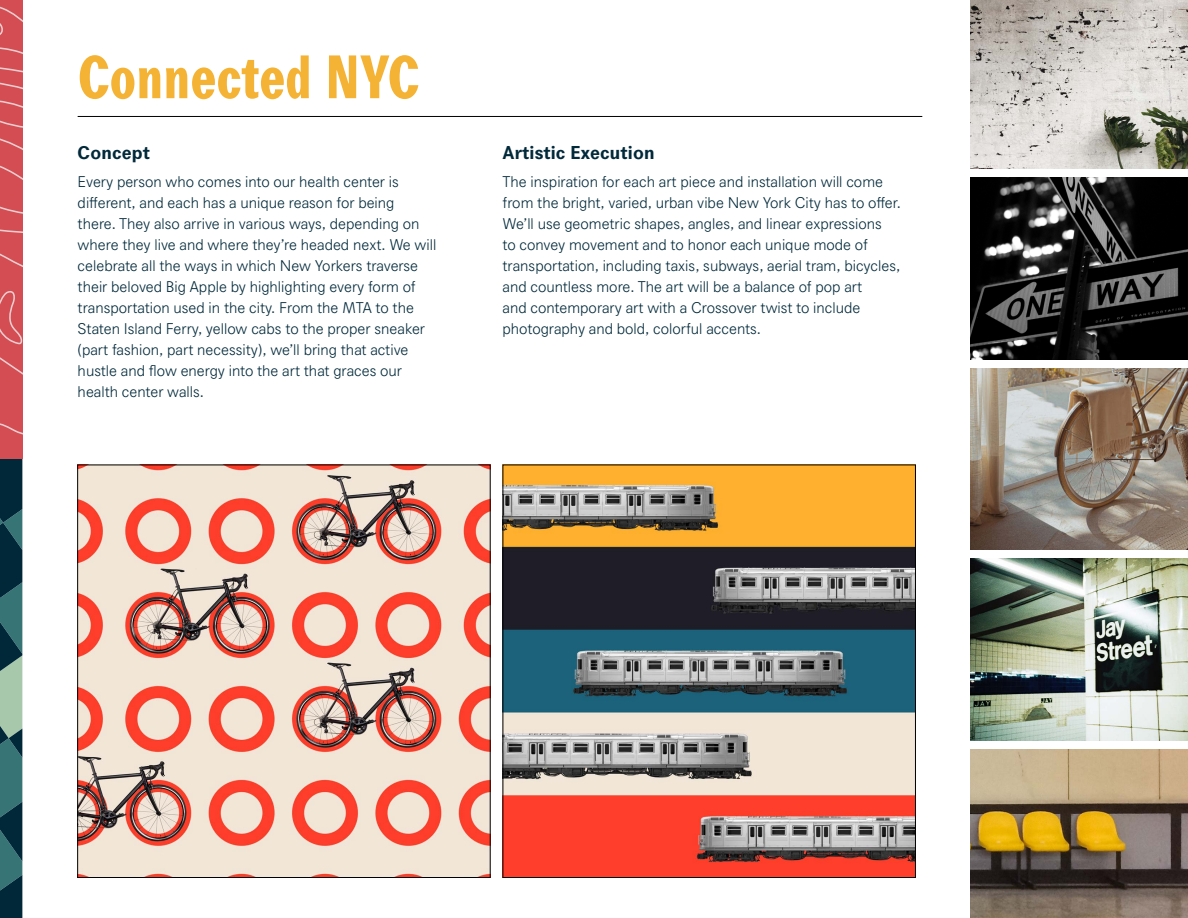
<style>
.page{position:relative;width:1188px;height:918px;background:#fff}
.page>*{position:absolute;margin:0;border:0;box-sizing:border-box;transform-origin:0 0}
.t1{font:59.1px "Agipo Bold Cond";color:#f5b335}
.t2{font:700 18px "Agipo";letter-spacing:.01em;color:#00293a}
.t3{font:300 15px/21px "Agipo";color:#00293a}
</style>
<div class="page">
<img style="left:971px;top:0;width:217px;height:168px">
<img style="left:971px;top:177px;width:217px;height:182px">
<img style="left:971px;top:368px;width:217px;height:182px">
<img style="left:971px;top:559px;width:217px;height:182px">
<img style="left:971px;top:750px;width:217px;height:168px">
<svg style="left:0;top:0;width:22px;height:918px;background:#81585d"></svg>
<hr style="left:78px;top:116px;width:844px;height:1px;background:#000">
<img style="left:79px;top:467px;width:410px;height:409px">
<img style="left:505px;top:467px;width:409px;height:409px">
<h1 class="t1" style="left:78px;top:31px;width:343px">Connected NYC</h1>
<p class="t2" style="left:78px;top:139px;width:74px">Concept</p>
<p class="t3" style="left:78px;top:170px;width:360px">Every person who comes into our health center is different, and each has a unique reason for being there. They also arrive in various ways, depending on where they live and where they’re headed next. We will celebrate all the ways in which New Yorkers traverse their beloved Big Apple by highlighting every form of transportation used in the city. From the MTA to the Staten Island Ferry, yellow cabs to the proper sneaker (part fashion, part necessity), we’ll bring that active hustle and flow energy into the art that graces our health center walls.</p>
<p class="t2" style="left:503px;top:139px;width:154px">Artistic Execution</p>
<p class="t3" style="left:503px;top:170px;width:400px">The inspiration for each art piece and installation will come from the bright, varied, urban vibe New York City has to offer.<br>We’ll use geometric shapes, angles, and linear expressions<br>to convey movement and to honor each unique mode of transportation, including taxis, subways, aerial tram, bicycles, and countless more. The art will be a balance of pop art<br>and contemporary art with a Crossover twist to include photography and bold, colorful accents.</p>
</div>
